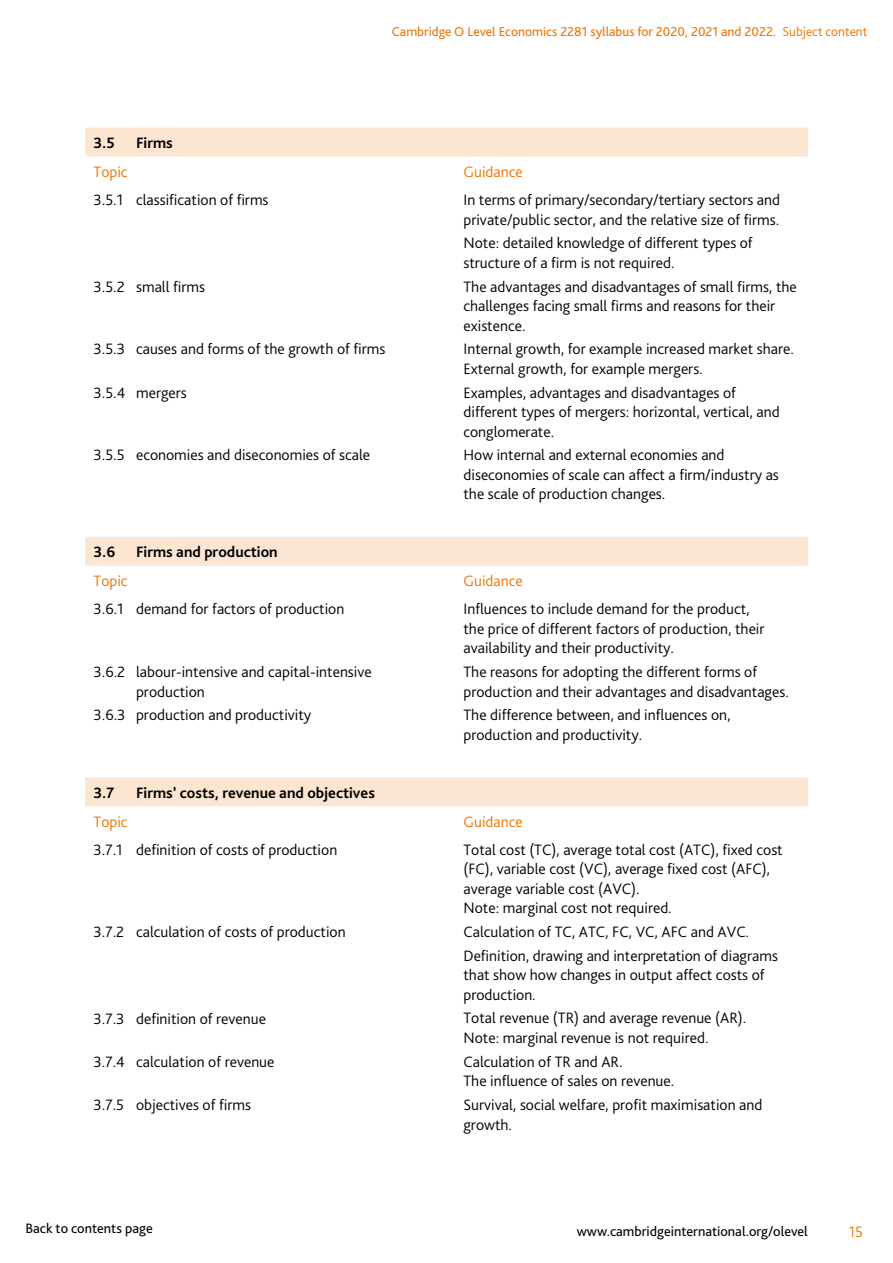
<style>
.page{position:relative;width:893px;height:1263px;background:#fff}
.page>*{position:absolute;margin:0;border:0;box-sizing:border-box;transform-origin:0 0}
.t1{font:300 15.75px/19.5px "Bliss Pro";color:#000}
.t2{font:700 15.75px "Bliss Pro";color:#000}
.t3{font:300 15.75px "Bliss Pro";color:#ee7402}
.t4{font:14.25px "Bliss Pro";color:#000}
.t5{font:13.5px "Bliss Pro";color:#ee7402}
.s1{font-weight:300}
</style>
<div class="page">
<svg style="left:85px;top:128px;width:723px;height:678px"></svg>
<p class="t5" style="left:392px;top:23px;width:477px">Cambridge O Level Economics 2281 syllabus for 2020, 2021 and 2022. <span class="s1">Subject content</span></p>
<p class="t2" style="left:94px;top:133px;width:23px">3.5</p>
<p class="t2" style="left:136px;top:133px;width:38px">Firms</p>
<p class="t3" style="left:94px;top:162px;width:36px">Topic</p>
<p class="t1" style="left:94px;top:190px;width:177px">3.5.1 classification of firms</p>
<p class="t1" style="left:94px;top:276px;width:113px">3.5.2 small firms</p>
<p class="t1" style="left:94px;top:339px;width:293px">3.5.3 causes and forms of the growth of firms</p>
<p class="t1" style="left:94px;top:382px;width:95px">3.5.4 mergers</p>
<p class="t1" style="left:94px;top:445px;width:278px">3.5.5 economies and diseconomies of scale</p>
<p class="t2" style="left:94px;top:542px;width:23px">3.6</p>
<p class="t2" style="left:136px;top:542px;width:143px">Firms and production</p>
<p class="t3" style="left:94px;top:571px;width:36px">Topic</p>
<p class="t1" style="left:94px;top:599px;width:252px">3.6.1 demand for factors of production</p>
<p class="t1" style="left:136px;top:662px;width:237px;text-indent:-43px">3.6.2 labour-intensive and capital-intensive production</p>
<p class="t1" style="left:94px;top:705px;width:219px">3.6.3 production and productivity</p>
<p class="t2" style="left:94px;top:783px;width:22px">3.7</p>
<p class="t2" style="left:136px;top:783px;width:240px">Firms’ costs, revenue and objectives</p>
<p class="t3" style="left:94px;top:812px;width:36px">Topic</p>
<p class="t1" style="left:94px;top:840px;width:245px">3.7.1 definition of costs of production</p>
<p class="t1" style="left:94px;top:922px;width:254px">3.7.2 calculation of costs of production</p>
<p class="t1" style="left:94px;top:1008px;width:174px">3.7.3 definition of revenue</p>
<p class="t1" style="left:94px;top:1052px;width:182px">3.7.4 calculation of revenue</p>
<p class="t1" style="left:94px;top:1095px;width:159px">3.7.5 objectives of firms</p>
<p class="t3" style="left:463px;top:162px;width:61px">Guidance</p>
<p class="t1" style="left:463px;top:190px;width:318px">In terms of primary/secondary/tertiary sectors and private/public sector, and the relative size of firms.</p>
<p class="t1" style="left:463px;top:233px;width:291px">Note: detailed knowledge of different types of structure of a firm is not required.</p>
<p class="t1" style="left:463px;top:276px;width:335px">The advantages and disadvantages of small firms, the challenges facing small firms and reasons for their existence.</p>
<p class="t1" style="left:463px;top:339px;width:332px">Internal growth, for example increased market share.<br>External growth, for example mergers.</p>
<p class="t1" style="left:463px;top:382px;width:318px">Examples, advantages and disadvantages of different types of mergers: horizontal, vertical, and conglomerate.</p>
<p class="t1" style="left:463px;top:445px;width:317px">How internal and external economies and diseconomies of scale can affect a firm/industry as the scale of production changes.</p>
<p class="t3" style="left:463px;top:571px;width:61px">Guidance</p>
<p class="t1" style="left:463px;top:599px;width:303px">Influences to include demand for the product, the price of different factors of production, their availability and their productivity.</p>
<p class="t1" style="left:463px;top:662px;width:327px">The reasons for adopting the different forms of production and their advantages and disadvantages.</p>
<p class="t1" style="left:463px;top:705px;width:269px">The difference between, and influences on, production and productivity.</p>
<p class="t3" style="left:463px;top:812px;width:61px">Guidance</p>
<p class="t1" style="left:463px;top:840px;width:321px">Total cost (TC), average total cost (ATC), fixed cost (FC), variable cost (VC), average fixed cost (AFC), average variable cost (AVC).<br>Note: marginal cost not required.</p>
<p class="t1" style="left:463px;top:920px;width:316px;line-height:23.7px">Calculation of TC, ATC, FC, VC, AFC and AVC.<br>Definition, drawing and interpretation of diagrams</p>
<p class="t1" style="left:463px;top:965px;width:303px">that show how changes in output affect costs of production.</p>
<p class="t1" style="left:463px;top:1008px;width:284px">Total revenue (TR) and average revenue (AR).<br>Note: marginal revenue is not required.</p>
<p class="t1" style="left:463px;top:1052px;width:212px">Calculation of TR and AR.<br>The influence of sales on revenue.</p>
<p class="t1" style="left:463px;top:1095px;width:300px">Survival, social welfare, profit maximisation and growth.</p>
<p class="t4" style="left:26px;top:1219px;width:129px">Back to contents page</p>
<p class="t4" style="left:577px;top:1222px;width:233px">www.cambridgeinternational.org/olevel</p>
<p class="t3" style="left:849px;top:1222px;width:16px">15</p>
</div>
